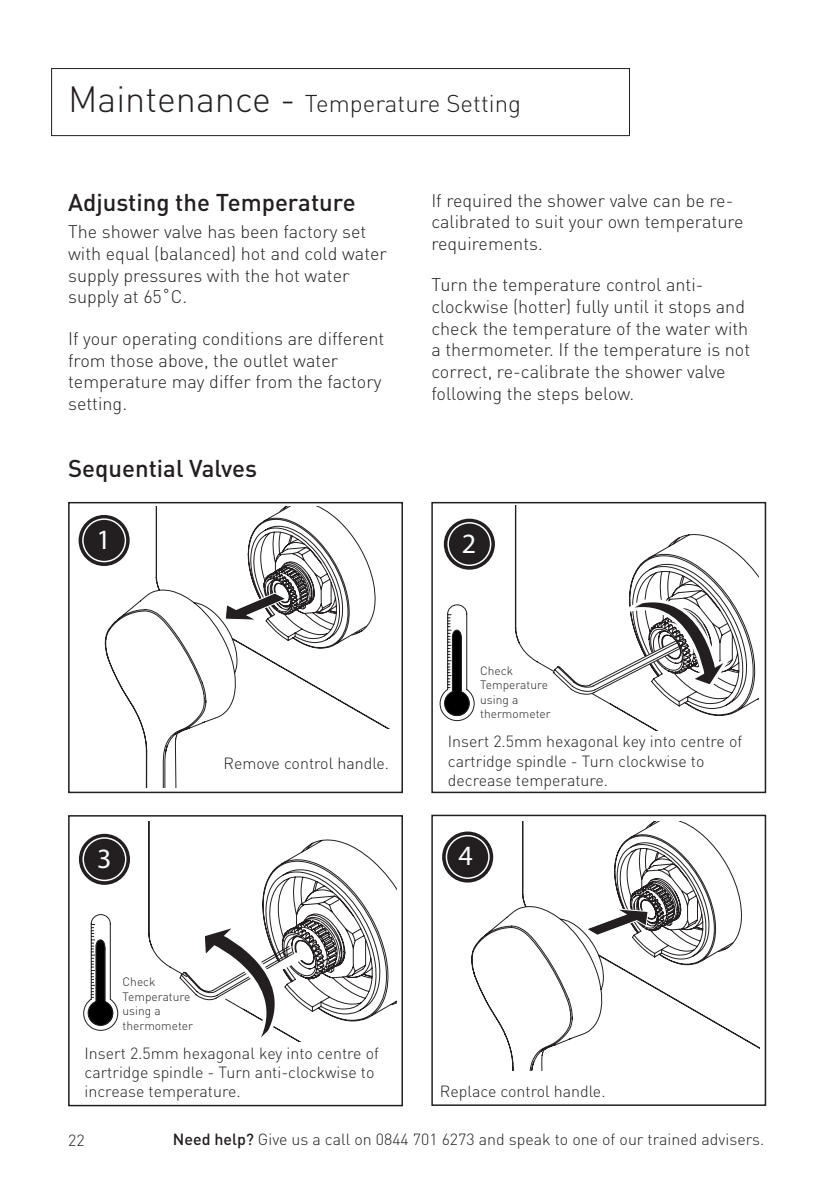
<style>
.page{position:relative;width:840px;height:1191px;background:#fff}
.page>*{position:absolute;margin:0;border:0;box-sizing:border-box;transform-origin:0 0}
.t1{font:28px "Myriad Pro";color:#fff}
.t2{font:500 24px "DINOT";color:#231f20}
.t3{font:300 24px "DINOT";color:#231f20}
.t4{font:300 18px/21.6px "DINOT";color:#231f20}
.t5{font:300 16px/19.2px "DINOT";color:#231f20}
.t6{font:300 12px/14.4px "DINOT";color:#231f20}
.s1{font-size:36px}
.s2{font-weight:500}
</style>
<div class="page">
<svg style="left:148px;top:821px;width:249px;height:221px"></svg>
<div style="left:51px;top:68px;width:578px;height:68px;border:1px solid #231f20"></div>
<svg style="left:104px;top:506px;width:286px;height:281px"></svg>
<div style="left:68px;top:502px;width:335px;height:291px;border:2px solid #231f20"></div>
<div style="left:79px;top:516px;width:50px;height:49px;background:#231f20;border-radius:50%"></div>
<div style="left:79px;top:515px;width:51px;height:51px;border:2px solid #231f20;border-radius:50%"></div>
<div style="left:82px;top:518px;width:44px;height:44px;border:2px solid #fff;border-radius:50%"></div>
<div style="left:381px;top:729px;width:16px;height:8px;background:#fff"></div>
<svg style="left:470px;top:821px;width:289px;height:250px"></svg>
<svg style="left:584px;top:821px;width:149px;height:144px"></svg>
<div style="left:431px;top:814px;width:334px;height:292px;border:2px solid #231f20"></div>
<div style="left:442px;top:832px;width:50px;height:50px;background:#231f20;border-radius:50%"></div>
<div style="left:442px;top:831px;width:51px;height:51px;border:2px solid #231f20;border-radius:50%"></div>
<div style="left:445px;top:835px;width:44px;height:44px;border:2px solid #fff;border-radius:50%"></div>
<div style="left:80px;top:834px;width:49px;height:50px;background:#231f20;border-radius:50%"></div>
<div style="left:79px;top:833px;width:51px;height:52px;border:2px solid #231f20;border-radius:50%"></div>
<div style="left:82px;top:837px;width:44px;height:44px;border:2px solid #fff;border-radius:50%"></div>
<svg style="left:179px;top:918px;width:119px;height:124px"></svg>
<svg style="left:83px;top:914px;width:35px;height:116px"></svg>
<svg style="left:514px;top:505px;width:253px;height:283px"></svg>
<div style="left:444px;top:519px;width:50px;height:50px;background:#231f20;border-radius:50%"></div>
<div style="left:443px;top:518px;width:51px;height:51px;border:2px solid #231f20;border-radius:50%"></div>
<div style="left:447px;top:522px;width:44px;height:44px;border:2px solid #fff;border-radius:50%"></div>
<svg style="left:551px;top:591px;width:186px;height:104px"></svg>
<div style="left:584px;top:731px;width:176px;height:67px;background:#fff"></div>
<svg style="left:439px;top:604px;width:35px;height:117px"></svg>
<div style="left:759px;top:497px;width:76px;height:233px;background:#fff"></div>
<div style="left:431px;top:502px;width:334px;height:291px;border:2px solid #231f20"></div>
<div style="left:68px;top:815px;width:335px;height:291px;border:2px solid #231f20"></div>
<h2 class="t3" style="left:68px;top:87px;width:454px"><span class="s1">Maintenance -</span> Temperature Setting</h2>
<h2 class="t2" style="left:68px;top:186px;width:289px">Adjusting the Temperature</h2>
<p class="t4" style="left:68px;top:220px;width:320px">The shower valve has been factory set with equal (balanced) hot and cold water supply pressures with the hot water supply at 65˚C.</p>
<p class="t4" style="left:68px;top:327px;width:317px">If your operating conditions are different from those above, the outlet water temperature may differ from the factory setting.</p>
<h2 class="t2" style="left:68px;top:452px;width:190px">Sequential Valves</h2>
<h1 class="t1" style="left:96px;top:522px;width:16px">1</h1>
<p class="t4" style="left:431px;top:188px;width:314px">If required the shower valve can be re&shy;calibrated to suit your own temperature requirements.</p>
<p class="t4" style="left:431px;top:273px;width:320px">Turn the temperature control anti&shy;clockwise (hotter) fully until it stops and check the temperature of the water with a thermometer. If the temperature is not correct, re-calibrate the shower valve following the steps below.</p>
<h1 class="t1" style="left:461px;top:526px;width:16px">2</h1>
<h1 class="t1" style="left:97px;top:841px;width:16px">3</h1>
<p class="t5" style="left:223px;top:752px;width:167px">Remove control handle.</p>
<p class="t6" style="left:122px;top:974px;width:72px">Check<br>Temperature using a thermometer</p>
<p class="t5" style="left:84px;top:1043px;width:296px">Insert 2.5mm hexagonal key into centre of cartridge spindle - Turn anti-clockwise to increase temperature.</p>
<p class="t6" style="left:480px;top:662px;width:72px">Check<br>Temperature using a thermometer</p>
<p class="t5" style="left:447px;top:731px;width:296px">Insert 2.5mm hexagonal key into centre of cartridge spindle - Turn clockwise to decrease temperature.</p>
<h1 class="t1" style="left:458px;top:839px;width:16px">4</h1>
<p class="t5" style="left:439px;top:1080px;width:167px">Replace control handle.</p>
<p class="t5" style="left:68px;top:1129px;width:18px">22</p>
<p class="t5" style="left:173px;top:1129px;width:592px"><span class="s2">Need help?</span> Give us a call on 0844 701 6273 and speak to one of our trained advisers.</p>
</div>
